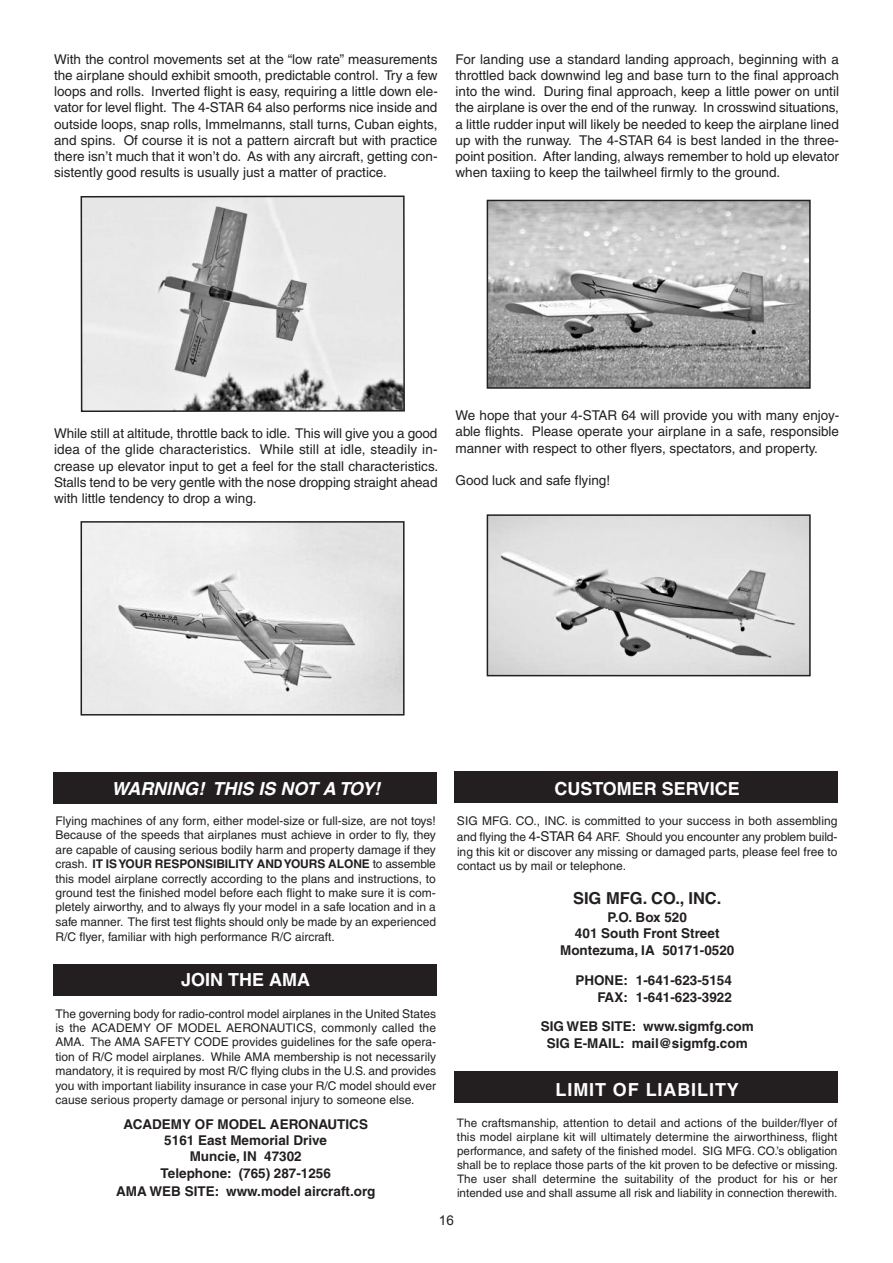
<style>
.page{position:relative;width:893px;height:1263px;background:#fff}
.page>*{position:absolute;margin:0;border:0;box-sizing:border-box;transform-origin:0 0}
.t1{font:700 18px "Helvetica";color:#fff}
.t2{font:italic 700 18px "Helvetica";color:#fff}
.t3{font:700 18px "Helvetica";letter-spacing:.05em;color:#fff}
.t4{font:700 16.5px "Helvetica";color:#231f20}
.t5{font:13.5px/16.2px "Helvetica";color:#231f20;text-align:justify}
.t6{font:700 13.5px/17px "Helvetica";color:#231f20;text-align:center}
.t7{font:13.5px "Arial";color:#231f20}
.t8{font:12px/14.5px "Helvetica";color:#231f20;text-align:justify}
.t9{font:11.7px/14.1px "Helvetica";color:#231f20;text-align:justify}
.s1{font-weight:700}
.s2{font-size:13.5px}
</style>
<div class="page">
<div style="left:53px;top:964px;width:383px;height:32px;background:#231f20"></div>
<div style="left:454px;top:1071px;width:384px;height:32px;background:#231f20"></div>
<div style="left:454px;top:771px;width:384px;height:32px;background:#231f20"></div>
<div style="left:53px;top:772px;width:383px;height:31px;background:#231f20"></div>
<svg style="left:80px;top:195px;width:325px;height:217px;background:#d0d0d0"></svg>
<img style="left:490px;top:203px;width:318px;height:183px">
<div style="left:487px;top:200px;width:324px;height:189px;border:2px solid #231f20"></div>
<img style="left:490px;top:517px;width:318px;height:156px">
<div style="left:487px;top:514px;width:324px;height:162px;border:2px solid #231f20"></div>
<img style="left:84px;top:524px;width:318px;height:188px">
<div style="left:81px;top:521px;width:324px;height:194px;border:2px solid #231f20"></div>
<p class="t5" style="left:54px;top:52px;width:385px">With the control movements set at the “low rate” measurements the airplane should exhibit smooth, predictable control. Try a few loops and rolls. Inverted flight is easy, requiring a little down ele&shy;vator for level flight. The 4-STAR 64 also performs nice inside and outside loops, snap rolls, Immelmanns, stall turns, Cuban eights, and spins. Of course it is not a pattern aircraft but with practice there isn’t much that it won’t do. As with any aircraft, getting con&shy;sistently good results is usually just a matter of practice.</p>
<p class="t5" style="left:455px;top:52px;width:385px">For landing use a standard landing approach, beginning with a throttled back downwind leg and base turn to the final approach into the wind. During final approach, keep a little power on until the airplane is over the end of the runway. In crosswind situations, a little rudder input will likely be needed to keep the airplane lined up with the runway. The 4-STAR 64 is best landed in the three&shy;point position. After landing, always remember to hold up elevator when taxiing to keep the tailwheel firmly to the ground.</p>
<p class="t5" style="left:54px;top:427px;width:386px">While still at altitude, throttle back to idle. This will give you a good idea of the glide characteristics. While still at idle, steadily in&shy;crease up elevator input to get a feel for the stall characteristics.<br>Stalls tend to be very gentle with the nose dropping straight ahead with little tendency to drop a wing.</p>
<p class="t5" style="left:455px;top:409px;width:385px">We hope that your 4-STAR 64 will provide you with many enjoy&shy;able flights. Please operate your airplane in a safe, responsible manner with respect to other flyers, spectators, and property.</p>
<p class="t5" style="left:455px;top:473px;width:156px">Good luck and safe flying!</p>
<h1 class="t2" style="left:111px;top:782px;width:270px">WARNING! THIS IS NOT A TOY!</h1>
<p class="t8" style="left:55px;top:815px;width:382px">Flying machines of any form, either model-size or full-size, are not toys!<br>Because of the speeds that airplanes must achieve in order to fly, they are capable of causing serious bodily harm and property damage if they crash. <span class="s1">IT ISYOUR RESPONSIBILITY ANDYOURS ALONE</span> to assemble this model airplane correctly according to the plans and instructions, to ground test the finished model before each flight to make sure it is com&shy;pletely airworthy, and to always fly your model in a safe location and in a safe manner. The first test flights should only be made by an experienced R/C flyer, familiar with high performance R/C aircraft.</p>
<h1 class="t1" style="left:181px;top:973px;width:131px">JOIN THE AMA</h1>
<p class="t8" style="left:55px;top:1007px;width:382px">The governing body for radio-control model airplanes in the United States is the ACADEMY OF MODEL AERONAUTICS, commonly called the AMA. The AMA SAFETY CODE provides guidelines for the safe opera&shy;tion of R/C model airplanes. While AMA membership is not necessarily mandatory, it is required by most R/C flying clubs in the U.S. and provides you with important liability insurance in case your R/C model should ever cause serious property damage or personal injury to someone else.</p>
<p class="t6" style="left:116px;top:1116px;width:261px">ACADEMY OF MODEL AERONAUTICS<br>5161 East Memorial Drive<br>Muncie, IN 47302<br>Telephone: (765) 287-1256<br>AMA WEB SITE: www.model aircraft.org</p>
<h1 class="t1" style="left:554px;top:782px;width:187px">CUSTOMER SERVICE</h1>
<p class="t8" style="left:457px;top:814px;width:382px;line-height:15px">SIG MFG. CO., INC. is committed to your success in both assembling and flying the <span class="s2">4-STAR 64</span> ARF. Should you encounter any problem build&shy;ing this kit or discover any missing or damaged parts, please feel free to contact us by mail or telephone.</p>
<p class="t4" style="left:573px;top:892px;width:150px">SIG MFG. CO., INC.</p>
<p class="t6" style="left:560px;top:910px;width:176px">P.O. Box 520<br>401 South Front Street<br>Montezuma, IA 50171-0520</p>
<p class="t6" style="left:575px;top:972px;width:158px;text-align:right">PHONE: 1-641-623-5154<br>FAX: 1-641-623-3922</p>
<p class="t6" style="left:541px;top:1020px;width:215px;line-height:16.2px">SIG WEB SITE: www.sigmfg.com<br>SIG E-MAIL: mail@sigmfg.com</p>
<h1 class="t3" style="left:556px;top:1083px;width:185px">LIMIT OF LIABILITY</h1>
<p class="t9" style="left:457px;top:1117px;width:383px">The craftsmanship, attention to detail and actions of the builder/flyer of this model airplane kit will ultimately determine the airworthiness, flight performance, and safety of the finished model. SIG MFG. CO.’s obligation shall be to replace those parts of the kit proven to be defective or missing.<br>The user shall determine the suitability of the product for his or her intended use and shall assume all risk and liability in connection therewith.</p>
<p class="t7" style="left:439px;top:1213px;width:17px">16</p>
</div>
